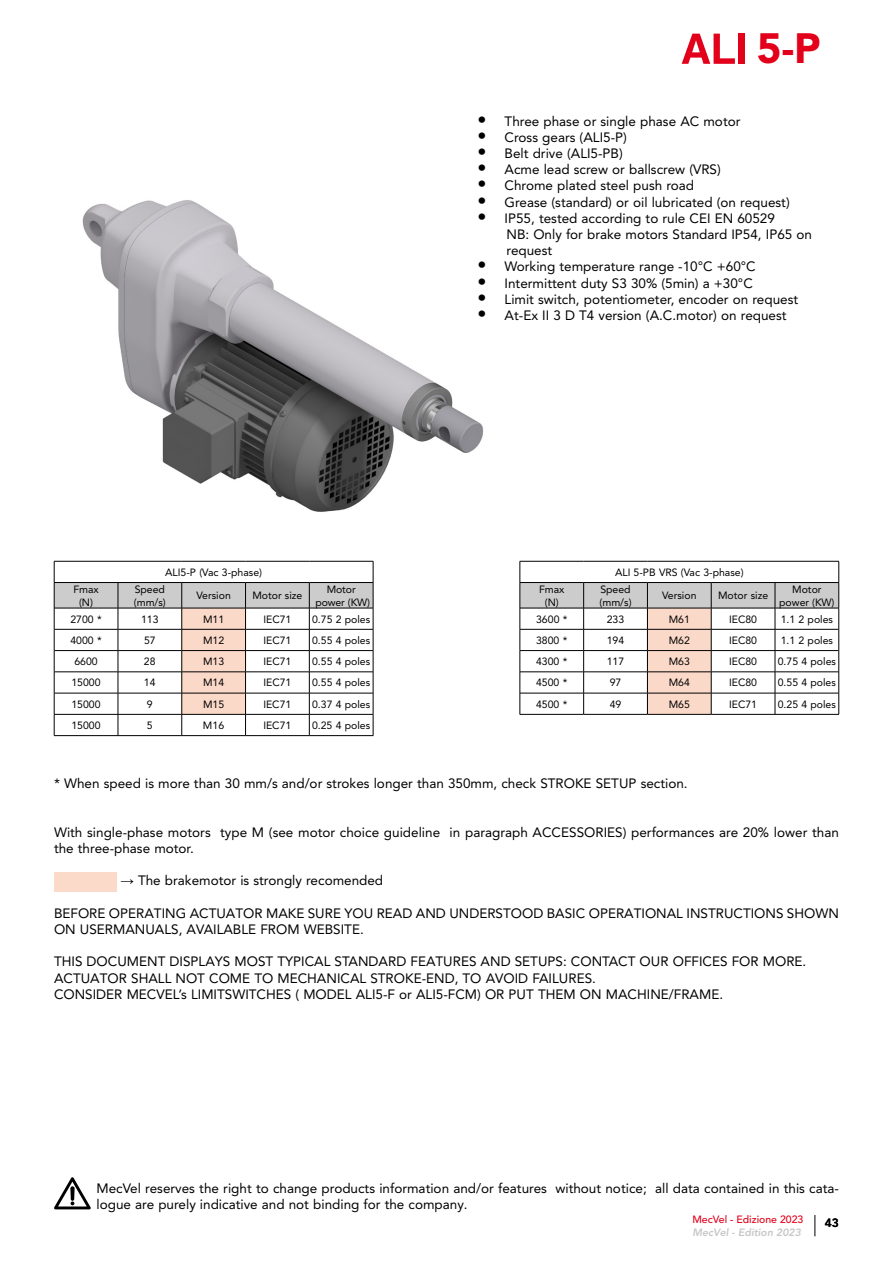
<style>
.page{position:relative;width:893px;height:1263px;background:#fff}
.page>*{position:absolute;margin:0;border:0;box-sizing:border-box;transform-origin:0 0}
.t1{font:900 42px "Avenir LT Pro";color:#e2001a}
.t2{font:13.5px/16.2px "Avenir LT Pro";color:#000}
.t3{font:800 12px "Avenir LT Pro";color:#000}
.t4{font:10.5px/12.6px "Avenir LT Pro";color:#000;text-align:center}
.t5{font:500 10.5px "Avenir LT Pro";color:#e2001a}
.t6{font:italic 800 10.5px "Avenir LT Pro";color:#c6c7c9}
.s1{font-size:18px}
.s2{font-family:"Arial"}
</style>
<div class="page">
<svg style="left:814px;top:1215px;width:1px;height:21px"></svg>
<svg style="left:682px;top:34px;width:53px;height:30px"></svg>
<div style="left:738px;top:34px;width:6px;height:30px;background:#e2001a"></div>
<img style="left:82px;top:200px;width:402px;height:312px">
<svg style="left:54px;top:1177px;width:37px;height:32px"></svg>
<div style="left:70px;top:1186px;width:5px;height:15px;background:#000;border-radius:2px"></div>
<svg style="left:54px;top:561px;width:320px;height:174px"></svg>
<hr style="left:54px;top:735px;width:64px;height:1px;background:#000">
<hr style="left:118px;top:735px;width:64px;height:1px;background:#000">
<hr style="left:182px;top:735px;width:64px;height:1px;background:#000">
<hr style="left:246px;top:735px;width:63px;height:1px;background:#000">
<hr style="left:309px;top:735px;width:64px;height:1px;background:#000">
<hr style="left:520px;top:714px;width:63px;height:1px;background:#000">
<hr style="left:583px;top:714px;width:64px;height:1px;background:#000">
<hr style="left:647px;top:714px;width:64px;height:1px;background:#000">
<hr style="left:711px;top:714px;width:64px;height:1px;background:#000">
<hr style="left:775px;top:714px;width:64px;height:1px;background:#000">
<svg style="left:520px;top:561px;width:319px;height:153px"></svg>
<hr style="left:711px;top:650px;width:64px;height:1px;background:#000">
<div style="left:54px;top:872px;width:62px;height:19px;background:#fbdac9"></div>
<h1 class="t1" style="left:757px;top:23px;width:65px">5-P</h1>
<p class="t4" style="left:165px;top:566px;width:98px">ALI5-P (Vac 3-phase)</p>
<p class="t4" style="left:73px;top:583px;width:27px">Fmax (N)</p>
<p class="t4" style="left:134px;top:583px;width:34px;text-align:left">Speed (mm/s)</p>
<p class="t4" style="left:196px;top:589px;width:36px">Version</p>
<p class="t4" style="left:252px;top:589px;width:52px">Motor size</p>
<p class="t4" style="left:315px;top:583px;width:56px">Motor power (KW)</p>
<p class="t4" style="left:70px;top:613px;width:33px">2700 *</p>
<p class="t4" style="left:141px;top:613px;width:19px">113</p>
<p class="t4" style="left:203px;top:613px;width:23px">M11</p>
<p class="t4" style="left:263px;top:613px;width:30px">IEC71</p>
<p class="t4" style="left:312px;top:613px;width:60px">0.75 2 poles</p>
<p class="t4" style="left:70px;top:634px;width:33px">4000 *</p>
<p class="t4" style="left:144px;top:634px;width:13px">57</p>
<p class="t4" style="left:203px;top:634px;width:23px">M12</p>
<p class="t4" style="left:263px;top:634px;width:30px">IEC71</p>
<p class="t4" style="left:312px;top:634px;width:60px">0.55 4 poles</p>
<p class="t4" style="left:74px;top:655px;width:25px">6600</p>
<p class="t4" style="left:144px;top:655px;width:13px">28</p>
<p class="t4" style="left:203px;top:655px;width:23px">M13</p>
<p class="t4" style="left:263px;top:655px;width:30px">IEC71</p>
<p class="t4" style="left:312px;top:655px;width:60px">0.55 4 poles</p>
<p class="t4" style="left:71px;top:676px;width:31px">15000</p>
<p class="t4" style="left:144px;top:676px;width:13px">14</p>
<p class="t4" style="left:203px;top:676px;width:23px">M14</p>
<p class="t4" style="left:263px;top:676px;width:30px">IEC71</p>
<p class="t4" style="left:312px;top:676px;width:60px">0.55 4 poles</p>
<p class="t4" style="left:71px;top:698px;width:31px">15000</p>
<p class="t4" style="left:147px;top:698px;width:7px">9</p>
<p class="t4" style="left:203px;top:698px;width:23px">M15</p>
<p class="t4" style="left:263px;top:698px;width:30px">IEC71</p>
<p class="t4" style="left:312px;top:698px;width:60px">0.37 4 poles</p>
<p class="t4" style="left:71px;top:719px;width:31px">15000</p>
<p class="t4" style="left:147px;top:719px;width:7px">5</p>
<p class="t4" style="left:203px;top:719px;width:23px">M16</p>
<p class="t4" style="left:263px;top:719px;width:30px">IEC71</p>
<p class="t4" style="left:312px;top:719px;width:60px">0.25 4 poles</p>
<p class="t2" style="left:478px;top:113px;width:264px"><span class="s1">•</span> Three phase or single phase AC motor</p>
<p class="t2" style="left:478px;top:129px;width:151px"><span class="s1">•</span> Cross gears (ALI5-P)</p>
<p class="t2" style="left:478px;top:145px;width:147px"><span class="s1">•</span> Belt drive (ALI5-PB)</p>
<p class="t2" style="left:478px;top:161px;width:245px"><span class="s1">•</span> Acme lead screw or ballscrew (VRS)</p>
<p class="t2" style="left:478px;top:177px;width:218px"><span class="s1">•</span> Chrome plated steel push road</p>
<p class="t2" style="left:478px;top:194px;width:314px"><span class="s1">•</span> Grease (standard) or oil lubricated (on request)</p>
<p class="t2" style="left:506px;top:210px;width:307px;text-indent:-29px"><span class="s1">•</span> IP55, tested according to rule CEI EN 60529<br>NB: Only for brake motors Standard IP54, IP65 on request</p>
<p class="t2" style="left:478px;top:258px;width:280px"><span class="s1">•</span> Working temperature range -10°C +60°C</p>
<p class="t2" style="left:478px;top:275px;width:277px"><span class="s1">•</span> Intermittent duty S3 30% (5min) a +30°C</p>
<p class="t2" style="left:478px;top:291px;width:322px"><span class="s1">•</span> Limit switch, potentiometer, encoder on request</p>
<p class="t2" style="left:478px;top:307px;width:310px"><span class="s1">•</span> At-Ex II 3 D T4 version (A.C.motor) on request</p>
<p class="t4" style="left:615px;top:566px;width:130px">ALI 5-PB VRS (Vac 3-phase)</p>
<p class="t4" style="left:539px;top:583px;width:27px">Fmax (N)</p>
<p class="t4" style="left:599px;top:583px;width:34px;text-align:left">Speed (mm/s)</p>
<p class="t4" style="left:662px;top:589px;width:36px">Version</p>
<p class="t4" style="left:718px;top:589px;width:52px">Motor size</p>
<p class="t4" style="left:779px;top:583px;width:57px">Motor power (KW)</p>
<p class="t4" style="left:536px;top:613px;width:33px">3600 *</p>
<p class="t4" style="left:607px;top:613px;width:19px">233</p>
<p class="t4" style="left:669px;top:613px;width:23px">M61</p>
<p class="t4" style="left:729px;top:613px;width:30px">IEC80</p>
<p class="t4" style="left:781px;top:613px;width:54px">1.1 2 poles</p>
<p class="t4" style="left:536px;top:634px;width:33px">3800 *</p>
<p class="t4" style="left:607px;top:634px;width:19px">194</p>
<p class="t4" style="left:669px;top:634px;width:23px">M62</p>
<p class="t4" style="left:729px;top:634px;width:30px">IEC80</p>
<p class="t4" style="left:781px;top:634px;width:54px">1.1 2 poles</p>
<p class="t4" style="left:536px;top:655px;width:33px">4300 *</p>
<p class="t4" style="left:607px;top:655px;width:19px">117</p>
<p class="t4" style="left:669px;top:655px;width:23px">M63</p>
<p class="t4" style="left:729px;top:655px;width:30px">IEC80</p>
<p class="t4" style="left:778px;top:655px;width:60px">0.75 4 poles</p>
<p class="t4" style="left:536px;top:676px;width:33px">4500 *</p>
<p class="t4" style="left:610px;top:676px;width:13px">97</p>
<p class="t4" style="left:669px;top:676px;width:23px">M64</p>
<p class="t4" style="left:729px;top:676px;width:30px">IEC80</p>
<p class="t4" style="left:778px;top:676px;width:60px">0.55 4 poles</p>
<p class="t4" style="left:536px;top:698px;width:33px">4500 *</p>
<p class="t4" style="left:610px;top:698px;width:13px">49</p>
<p class="t4" style="left:669px;top:698px;width:23px">M65</p>
<p class="t4" style="left:729px;top:698px;width:30px">IEC71</p>
<p class="t4" style="left:778px;top:698px;width:60px">0.25 4 poles</p>
<p class="t2" style="left:54px;top:775px;width:635px">* When speed is more than 30 mm/s and/or strokes longer than 350mm, check STROKE SETUP section.</p>
<p class="t2" style="left:54px;top:824px;width:786px">With single-phase motors type M (see motor choice guideline in paragraph ACCESSORIES) performances are 20% lower than the three-phase motor.</p>
<p class="t2" style="left:120px;top:872px;width:264px"><span class="s2">→</span> The brakemotor is strongly recomended</p>
<p class="t2" style="left:54px;top:905px;width:786px">BEFORE OPERATING ACTUATOR MAKE SURE YOU READ AND UNDERSTOOD BASIC OPERATIONAL INSTRUCTIONS SHOWN<br>ON USERMANUALS, AVAILABLE FROM WEBSITE.</p>
<p class="t2" style="left:54px;top:953px;width:754px">THIS DOCUMENT DISPLAYS MOST TYPICAL STANDARD FEATURES AND SETUPS: CONTACT OUR OFFICES FOR MORE.<br>ACTUATOR SHALL NOT COME TO MECHANICAL STROKE-END, TO AVOID FAILURES.<br>CONSIDER MECVEL’s LIMITSWITCHES ( MODEL ALI5-F or ALI5-FCM) OR PUT THEM ON MACHINE/FRAME.</p>
<p class="t2" style="left:97px;top:1180px;width:744px">MecVel reserves the right to change products information and/or features without notice; all data contained in this cata&shy;logue are purely indicative and not binding for the company.</p>
<p class="t5" style="left:692px;top:1213px;width:112px">MecVel - Edizione 2023</p>
<p class="t6" style="left:692px;top:1226px;width:110px">MecVel - Edition 2023</p>
<p class="t3" style="left:825px;top:1216px;width:16px">43</p>
</div>
